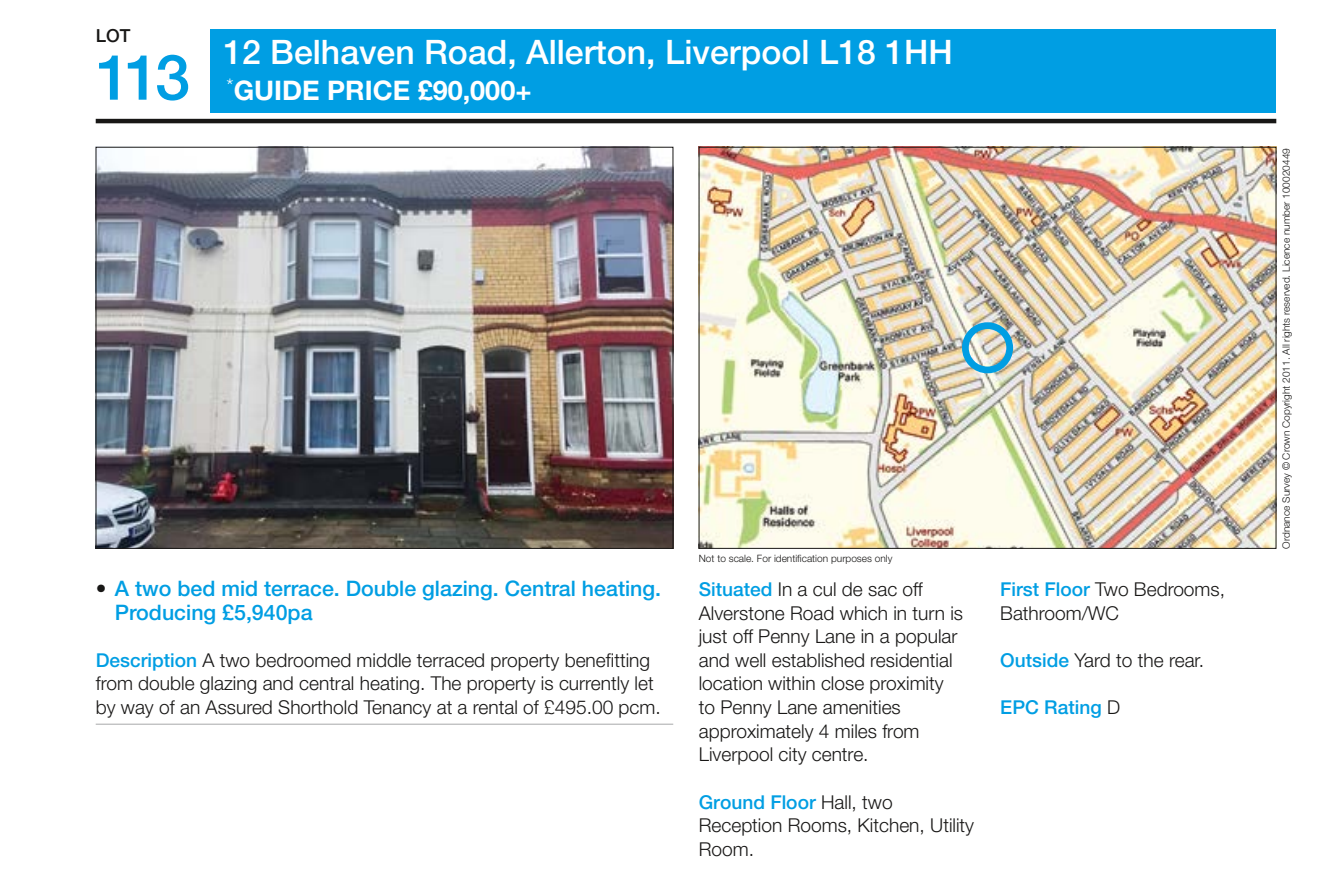
<style>
.page{position:relative;width:1338px;height:875px;background:#fff}
.page>*{position:absolute;margin:0;border:0;box-sizing:border-box;transform-origin:0 0}
.t1{font:500 63px "Helvetica Neue LT Std";color:#009ee3}
.t2{font:500 33.75px "Helvetica Neue LT Std";color:#fff}
.t3{font:700 27px "Helvetica Neue LT Std";color:#fff}
.t4{font:500 21.38px/23.6px "Helvetica Neue LT Std";color:#009ee3}
.t5{font:300 19.12px/23.6px "Helvetica Neue LT Std";color:#181716}
.t6{font:500 19.12px "Helvetica Neue LT Std";color:#009ee3}
.t7{font:500 18px "Helvetica Neue LT Std";color:#181716}
.t8{font:300 10.12px "Helvetica Neue LT Std";color:#181716}
.s1{color:#181716}
.s2{font-weight:500;color:#009ee3}
.s3{font-weight:300;color:#181716}
</style>
<div class="page">
<div style="left:210px;top:30px;width:1066px;height:83px;background:#009ee3"></div>
<hr style="left:96px;top:119px;width:1180px;height:4px;background:#181716">
<hr style="left:96px;top:723px;width:577px;height:2px;background:#b1b2b3">
<img style="left:98px;top:149px;width:573px;height:398px">
<img style="left:700px;top:149px;width:574px;height:398px">
<div style="left:961px;top:322px;width:51px;height:51px;border:7px solid #009ee3;border-radius:50%"></div>
<p class="t7" style="left:96px;top:25px;width:36px">LOT</p>
<h1 class="t1" style="left:96px;top:40px;width:96px">113</h1>
<h2 class="t2" style="left:223px;top:32px;width:731px">12 Belhaven Road, Allerton, Liverpool L18 1HH</h2>
<h3 class="t3" style="left:226px;top:73px;width:306px"><sup>*</sup>GUIDE PRICE £90,000+</h3>
<p class="t4" style="left:115px;top:576px;width:548px;text-indent:-19px"><span class="s1">•</span> A two bed mid terrace. Double glazing. Central heating.<br>Producing £5,940pa</p>
<p class="t5" style="left:96px;top:648px;width:566px"><span class="s2">Description</span> A two bedroomed middle terraced property benefitting from double glazing and central heating. The property is currently let by way of an Assured Shorthold Tenancy at a rental of £495.00 pcm.</p>
<p class="t8" style="left:698px;top:552px;width:195px">Not to scale. For identification purposes only</p>
<p class="t5" style="left:698px;top:577px;width:266px"><span class="s2">Situated</span> In a cul de sac off<br>Alverstone Road which in turn is just off Penny Lane in a popular and well established residential location within close proximity to Penny Lane amenities approximately 4 miles from<br>Liverpool city centre.</p>
<p class="t5" style="left:698px;top:789px;width:277px"><span class="s2">Ground Floor</span> Hall, two<br>Reception Rooms, Kitchen, Utility<br>Room.</p>
<p class="t5" style="left:1000px;top:577px;width:226px"><span class="s2">First Floor</span> Two Bedrooms,<br>Bathroom/WC</p>
<p class="t5" style="left:1000px;top:648px;width:205px"><span class="s2">Outside</span> Yard to the rear.</p>
<p class="t6" style="left:1000px;top:696px;width:121px">EPC Rating <span class="s3">D</span></p>
<p class="t8" style="left:1279px;top:549px;width:402px;rotate:-90deg">Ordnance Survey © Crown Copyright 2011. All rights reserved. Licence number 100020449</p>
</div>
